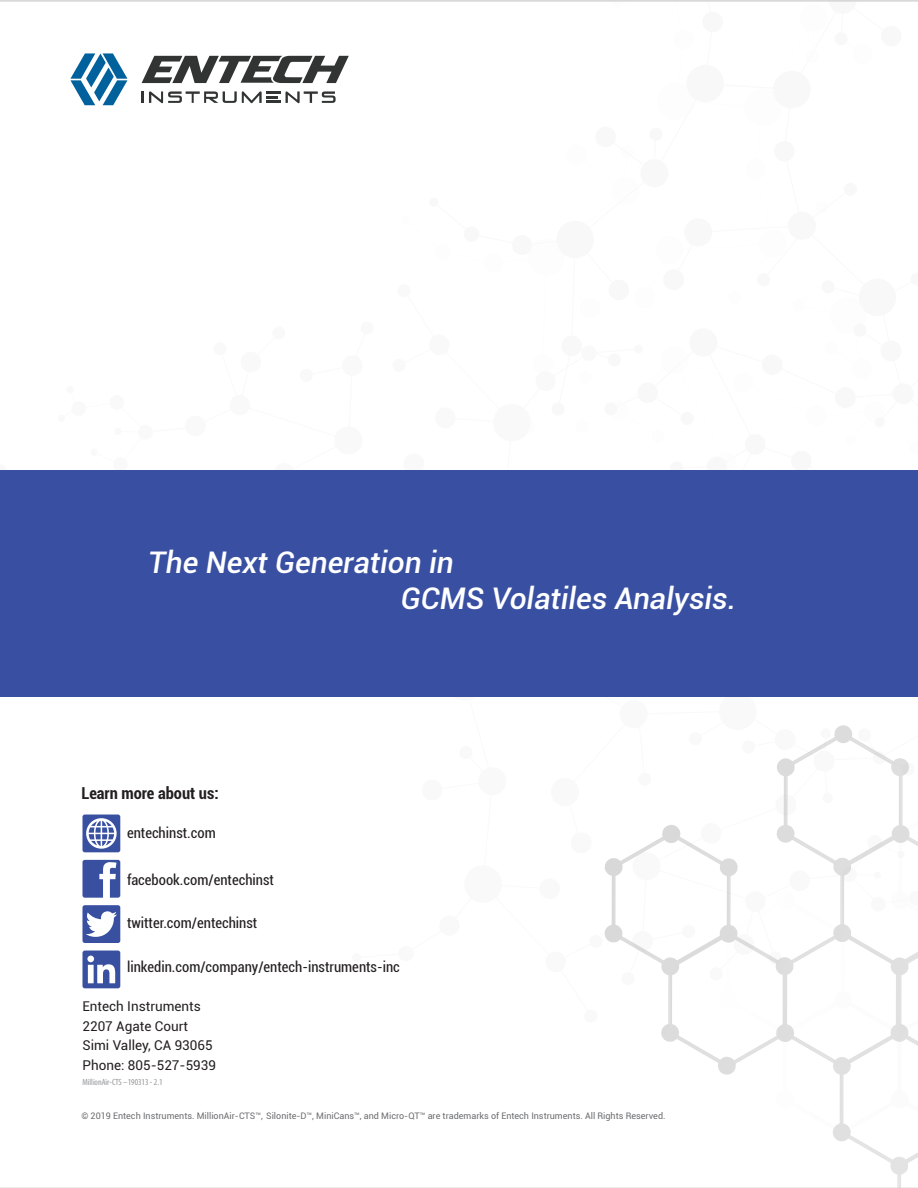
<style>
.page{position:relative;width:918px;height:1188px;background:#fff}
.page>*{position:absolute;margin:0;border:0;box-sizing:border-box;transform-origin:0 0}
.t1{font:italic 500 29.85px "Roboto";color:#fff}
.t2{font:700 condensed 16.5px "Roboto";color:#231f20}
.t3{font:condensed 14.7px "Roboto";color:#231f20}
.t4{font:13.5px "Roboto";color:#231f20}
.t5{font:9px "Roboto";color:#6c6d70}
.t6{font:condensed 9px "Myriad Pro";color:#939598}
</style>
<div class="page">
<svg style="left:605px;top:725px;width:313px;height:463px"></svg>
<div style="left:0;top:470px;width:918px;height:227px;background:#3950a2"></div>
<svg style="left:142px;top:91px;width:194px;height:12px"></svg>
<svg style="left:142px;top:56px;width:207px;height:27px"></svg>
<svg style="left:70px;top:53px;width:57px;height:52px"></svg>
<svg style="left:82px;top:905px;width:38px;height:38px"></svg>
<svg style="left:82px;top:860px;width:38px;height:38px"></svg>
<svg style="left:82px;top:951px;width:38px;height:37px"></svg>
<svg style="left:82px;top:815px;width:38px;height:37px"></svg>
<p class="t1" style="left:148px;top:541px;width:307px">The Next Generation in</p>
<p class="t1" style="left:401px;top:577px;width:337px">GCMS Volatiles Analysis.</p>
<p class="t2" style="left:81px;top:781px;width:139px">Learn more about us:</p>
<p class="t3" style="left:127px;top:822px;width:90px">entechinst.com</p>
<p class="t3" style="left:127px;top:870px;width:148px">facebook.com/entechinst</p>
<p class="t3" style="left:127px;top:913px;width:132px">twitter.com/entechinst</p>
<p class="t3" style="left:127px;top:957px;width:274px">linkedin.com/company/entech-instruments-inc</p>
<p class="t4" style="left:82px;top:997px;width:120px">Entech Instruments</p>
<p class="t4" style="left:82px;top:1017px;width:107px">2207 Agate Court</p>
<p class="t4" style="left:82px;top:1036px;width:132px">Simi Valley, CA 93065</p>
<p class="t4" style="left:82px;top:1056px;width:135px">Phone: 805-527-5939</p>
<p class="t6" style="left:82px;top:1077px;width:82px">MillionAir-CTS –190313 - 2.1</p>
<p class="t5" style="left:81px;top:1109px;width:586px">© 2019 Entech Instruments. MillionAir-CTS™, Silonite-D™, MiniCans™, and Micro-QT™ are trademarks of Entech Instruments. All Rights Reserved.</p>
</div>
